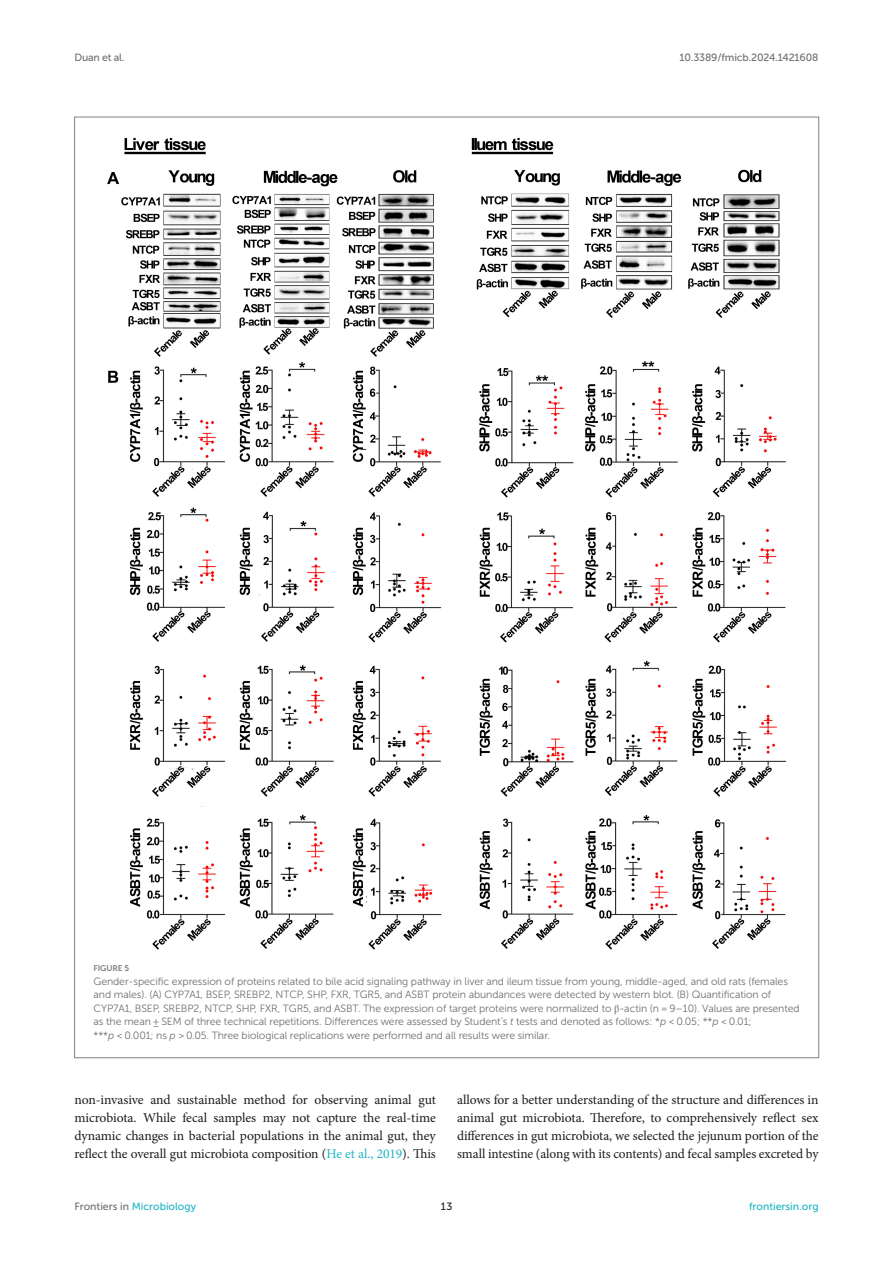
<style>
.page{position:relative;width:893px;height:1263px;background:#fff}
.page>*{position:absolute;margin:0;border:0;box-sizing:border-box;transform-origin:0 0}
.TEXT{font:13.5px/18px "Minion Pro";letter-spacing:-.005em;color:#1b1c1b;text-align:justify}
.FIG_LEG{font:10.5px/13.5px "Museo Sans 300";letter-spacing:-.01em;color:#706f70}
.t1{font:10.5px "Museo Sans 500";color:#1db5c3}
.t2{font:10.5px "Museo Sans 500";letter-spacing:-.015em;color:#706f70}
.t3{font:10.5px "Museo Sans 500";color:#1b1c1b}
.FIG_HD{font:8.25px "Museo Sans 700";letter-spacing:-.01em;color:#7e7f7f}
.s1{font-family:"STIX General"}
.s2{font-style:italic}
.s3{color:#1db5c3}
.s4{color:#706f70}
</style>
<div class="page">
<img style="left:107px;top:137px;width:680px;height:813px">
<p class="t2" style="left:74px;top:51px;width:51px">Duan et al.</p>
<p class="t2" style="left:680px;top:51px;width:140px">10.3389/fmicb.2024.1421608</p>
<p class="FIG_HD" style="left:94px;top:964px;width:37px">FIGURE 5</p>
<p class="FIG_LEG" style="left:94px;top:974px;width:708px">Gender-specific expression of proteins related to bile acid signaling pathway in liver and ileum tissue from young, middle-aged, and old rats (females and males). (A) CYP7A1, BSEP, SREBP2, NTCP, SHP, FXR, TGR5, and ASBT protein abundances were detected by western blot. (B) Quantification of CYP7A1, BSEP, SREBP2, NTCP, SHP, FXR, TGR5, and ASBT. The expression of target proteins were normalized to <span class="s1">β</span>-actin (n = 9–10). Values are presented as the mean ± SEM of three technical repetitions. Differences were assessed by Student’s <span class="s2">t</span> tests and denoted as follows: *<span class="s2">p</span> &lt; 0.05; **<span class="s2">p</span> &lt; 0.01;<br>***<span class="s2">p</span> &lt; 0.001; ns <span class="s2">p</span> &gt; 0.05. Three biological replications were performed and all results were similar.</p>
<p class="TEXT" style="left:74px;top:1091px;width:363px">non-invasive and sustainable method for observing animal gut microbiota. While fecal samples may not capture the real-time dynamic changes in bacterial populations in the animal gut, they reflect the overall gut microbiota composition (<span class="s3">He et al., 2019</span>). This</p>
<p class="TEXT" style="left:457px;top:1091px;width:363px">allows for a better understanding of the structure and differences in animal gut microbiota. Therefore, to comprehensively reflect sex differences in gut microbiota, we selected the jejunum portion of the small intestine (along with its contents) and fecal samples excreted by</p>
<p class="t1" style="left:74px;top:1200px;width:123px"><span class="s4">Frontiers in</span> Microbiology</p>
<p class="t3" style="left:441px;top:1200px;width:13px">13</p>
<p class="t1" style="left:749px;top:1200px;width:71px">frontiersin.org</p>
</div>
